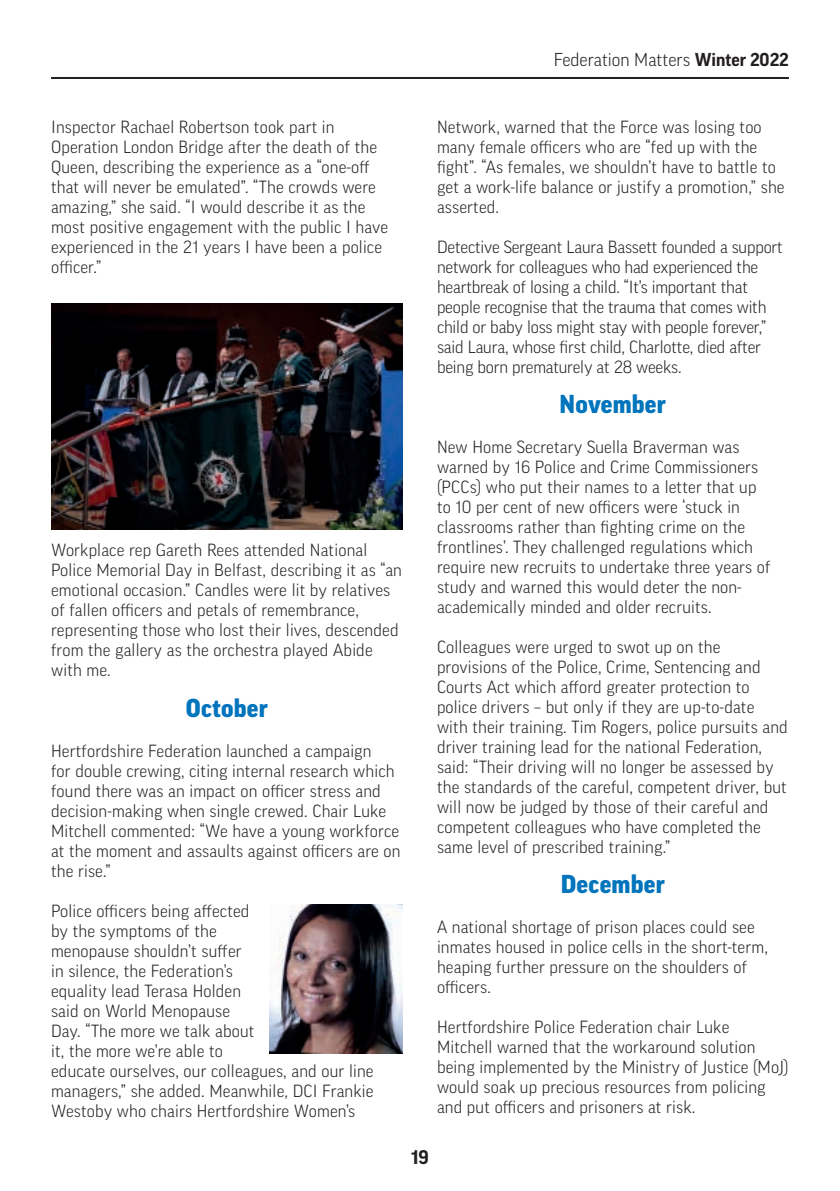
<style>
.page{position:relative;width:840px;height:1191px;background:#fff}
.page>*{position:absolute;margin:0;border:0;box-sizing:border-box;transform-origin:0 0}
.t1{font:900 25px "Good Pro";letter-spacing:.01em;color:#0074bc}
.t2{font:700 19px "Good Pro";color:#231f20}
.t3{font:300 18px "Good Pro";color:#231f20}
.t4{font:300 17px/20px "Good Pro";letter-spacing:.01em;color:#231f20}
.t5{font:300 17px/20px "Good Pro";letter-spacing:-.01em;color:#231f20}
.s1{font-weight:700}
</style>
<div class="page">
<hr style="left:51px;top:77px;width:737px;height:2px;background:#231f20">
<img style="left:51px;top:303px;width:352px;height:226px">
<img style="left:269px;top:904px;width:134px;height:149px">
<p class="t3" style="left:553px;top:49px;width:236px">Federation Matters <span class="s1">Winter 2022</span></p>
<p class="t4" style="left:51px;top:117px;width:338px">Inspector Rachael Robertson took part in Operation London Bridge after the death of the Queen, describing the experience as a “one-off that will never be emulated”. “The crowds were amazing,” she said. “I would describe it as the most positive engagement with the public I have experienced in the 21 years I have been a police officer.”</p>
<p class="t4" style="left:437px;top:117px;width:349px">Network, warned that the Force was losing too many female officers who are “fed up with the fight”. “As females, we shouldn’t have to battle to get a work-life balance or justify a promotion,” she asserted.</p>
<p class="t5" style="left:437px;top:237px;width:347px">Detective Sergeant Laura Bassett founded a support network for colleagues who had experienced the heartbreak of losing a child. “It’s important that people recognise that the trauma that comes with child or baby loss might stay with people forever,” said Laura, whose first child, Charlotte, died after being born prematurely at 28 weeks.</p>
<h1 class="t1" style="left:559px;top:390px;width:108px">November</h1>
<p class="t4" style="left:437px;top:437px;width:335px">New Home Secretary Suella Braverman was warned by 16 Police and Crime Commissioners (PCCs) who put their names to a letter that up to 10 per cent of new officers were ‘stuck in classrooms rather than fighting crime on the frontlines’. They challenged regulations which require new recruits to undertake three years of study and warned this would deter the non&shy;academically minded and older recruits.</p>
<p class="t4" style="left:437px;top:637px;width:352px">Colleagues were urged to swot up on the provisions of the Police, Crime, Sentencing and Courts Act which afford greater protection to police drivers – but only if they are up-to-date with their training. Tim Rogers, police pursuits and driver training lead for the national Federation, said: “Their driving will no longer be assessed by the standards of the careful, competent driver, but will now be judged by those of their careful and competent colleagues who have completed the same level of prescribed training.”</p>
<h1 class="t1" style="left:560px;top:870px;width:106px">December</h1>
<p class="t4" style="left:437px;top:917px;width:332px">A national shortage of prison places could see inmates housed in police cells in the short-term, heaping further pressure on the shoulders of officers.</p>
<p class="t4" style="left:437px;top:1017px;width:352px">Hertfordshire Police Federation chair Luke Mitchell warned that the workaround solution being implemented by the Ministry of Justice (MoJ) would soak up precious resources from policing and put officers and prisoners at risk.</p>
<p class="t4" style="left:51px;top:540px;width:352px">Workplace rep Gareth Rees attended National Police Memorial Day in Belfast, describing it as “an emotional occasion.” Candles were lit by relatives of fallen officers and petals of remembrance, representing those who lost their lives, descended from the gallery as the orchestra played Abide with me.</p>
<h1 class="t1" style="left:186px;top:693px;width:84px">October</h1>
<p class="t4" style="left:51px;top:740px;width:351px">Hertfordshire Federation launched a campaign<br>for double crewing, citing internal research which found there was an impact on officer stress and decision-making when single crewed. Chair Luke Mitchell commented: “We have a young workforce at the moment and assaults against officers are on the rise.”</p>
<p class="t4" style="left:51px;top:900px;width:324px">Police officers being affected<br>by the symptoms of the<br>menopause shouldn’t suffer<br>in silence, the Federation’s<br>equality lead Terasa Holden<br>said on World Menopause<br>Day. “The more we talk about<br>it, the more we’re able to<br>educate ourselves, our colleagues, and our line managers,” she added. Meanwhile, DCI Frankie<br>Westoby who chairs Hertfordshire Women’s</p>
<p class="t2" style="left:411px;top:1146px;width:19px">19</p>
</div>
